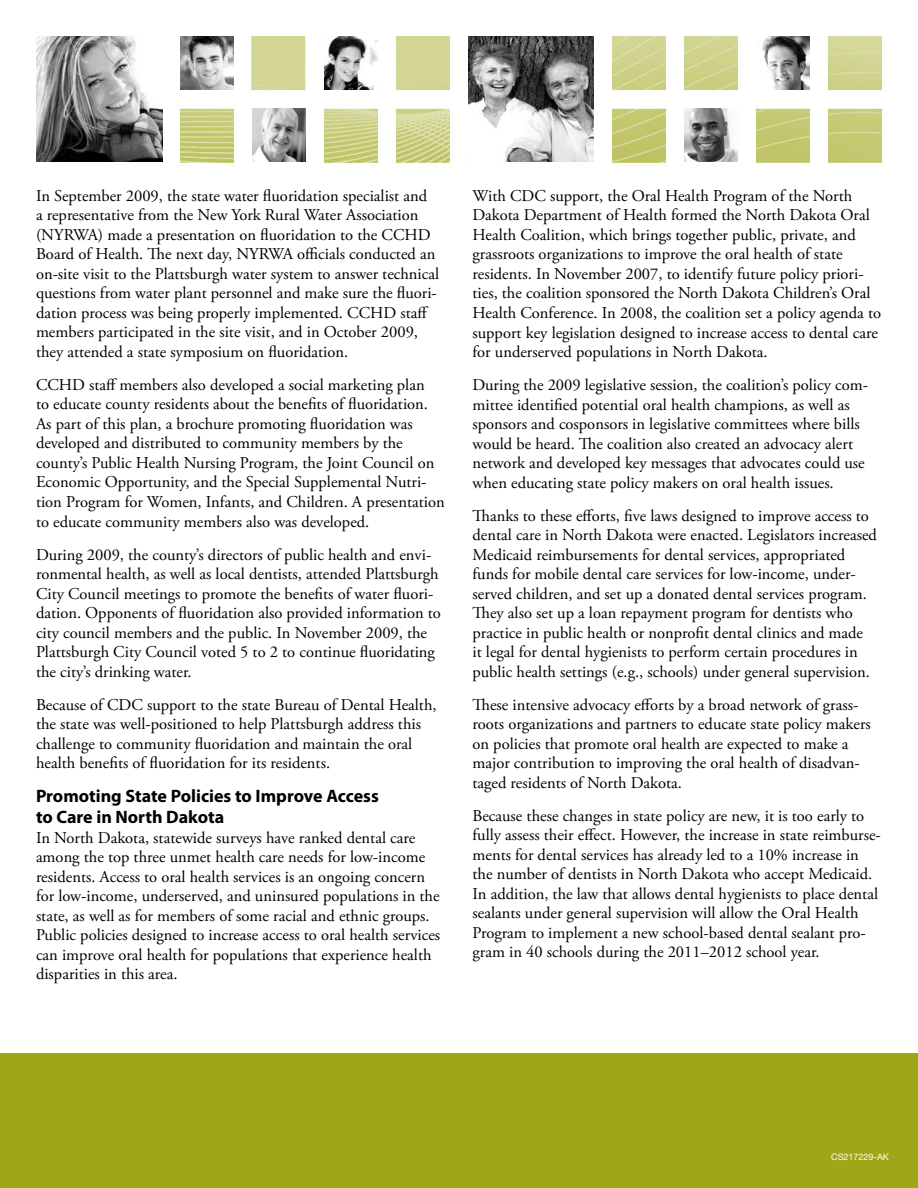
<style>
.page{position:relative;width:918px;height:1188px;background:#fff}
.page>*{position:absolute;margin:0;border:0;box-sizing:border-box;transform-origin:0 0}
.t1{font:700 18px/21px "Myriad Pro";color:#000}
.t2{font:16.5px/19.5px "Adobe Garamond Pro";color:#000}
.t3{font:9px "Helvetica Neue LT Std";color:#fff}
</style>
<div class="page">
<img style="left:179px;top:35px;width:704px;height:132px">
<img style="left:36px;top:36px;width:127px;height:126px">
<img style="left:468px;top:36px;width:126px;height:126px">
<img style="left:252px;top:108px;width:54px;height:54px">
<img style="left:180px;top:36px;width:54px;height:54px">
<img style="left:756px;top:36px;width:54px;height:54px">
<img style="left:684px;top:108px;width:54px;height:54px">
<img style="left:324px;top:36px;width:53px;height:54px">
<div style="left:0;top:1053px;width:918px;height:135px;background:#9fa617"></div>
<p class="t2" style="left:36px;top:187px;width:405px">In September 2009, the state water fluoridation specialist and<br>a representative from the New York Rural Water Association (NYRWA) made a presentation on fluoridation to the CCHD Board of Health. The next day, NYRWA officials conducted an on-site visit to the Plattsburgh water system to answer technical questions from water plant personnel and make sure the fluori&shy;dation process was being properly implemented. CCHD staff members participated in the site visit, and in October 2009, they attended a state symposium on fluoridation.</p>
<p class="t2" style="left:36px;top:376px;width:410px">CCHD staff members also developed a social marketing plan<br>to educate county residents about the benefits of fluoridation.<br>As part of this plan, a brochure promoting fluoridation was developed and distributed to community members by the county’s Public Health Nursing Program, the Joint Council on Economic Opportunity, and the Special Supplemental Nutri&shy;tion Program for Women, Infants, and Children. A presentation to educate community members also was developed.</p>
<p class="t2" style="left:36px;top:545px;width:406px">During 2009, the county’s directors of public health and envi&shy;ronmental health, as well as local dentists, attended Plattsburgh City Council meetings to promote the benefits of water fluori&shy;dation. Opponents of fluoridation also provided information to city council members and the public. In November 2009, the Plattsburgh City Council voted 5 to 2 to continue fluoridating the city’s drinking water.</p>
<p class="t2" style="left:36px;top:695px;width:402px">Because of CDC support to the state Bureau of Dental Health, the state was well-positioned to help Plattsburgh address this challenge to community fluoridation and maintain the oral health benefits of fluoridation for its residents.</p>
<h3 class="t1" style="left:36px;top:785px;width:344px">Promoting State Policies to Improve Access to Care in North Dakota</h3>
<p class="t2" style="left:36px;top:829px;width:406px">In North Dakota, statewide surveys have ranked dental care among the top three unmet health care needs for low-income residents. Access to oral health services is an ongoing concern for low-income, underserved, and uninsured populations in the state, as well as for members of some racial and ethnic groups.<br>Public policies designed to increase access to oral health services can improve oral health for populations that experience health disparities in this area.</p>
<p class="t2" style="left:473px;top:187px;width:410px">With CDC support, the Oral Health Program of the North Dakota Department of Health formed the North Dakota Oral Health Coalition, which brings together public, private, and grassroots organizations to improve the oral health of state residents. In November 2007, to identify future policy priori&shy;ties, the coalition sponsored the North Dakota Children’s Oral Health Conference. In 2008, the coalition set a policy agenda to support key legislation designed to increase access to dental care for underserved populations in North Dakota.</p>
<p class="t2" style="left:473px;top:376px;width:397px">During the 2009 legislative session, the coalition’s policy com&shy;mittee identified potential oral health champions, as well as sponsors and cosponsors in legislative committees where bills would be heard. The coalition also created an advocacy alert network and developed key messages that advocates could use when educating state policy makers on oral health issues.</p>
<p class="t2" style="left:473px;top:506px;width:406px">Thanks to these efforts, five laws designed to improve access to dental care in North Dakota were enacted. Legislators increased Medicaid reimbursements for dental services, appropriated funds for mobile dental care services for low-income, under&shy;served children, and set up a donated dental services program.<br>They also set up a loan repayment program for dentists who practice in public health or nonprofit dental clinics and made<br>it legal for dental hygienists to perform certain procedures in public health settings (e.g., schools) under general supervision.</p>
<p class="t2" style="left:473px;top:695px;width:400px">These intensive advocacy efforts by a broad network of grass&shy;roots organizations and partners to educate state policy makers on policies that promote oral health are expected to make a major contribution to improving the oral health of disadvan&shy;taged residents of North Dakota.</p>
<p class="t2" style="left:473px;top:806px;width:410px">Because these changes in state policy are new, it is too early to fully assess their effect. However, the increase in state reimburse&shy;ments for dental services has already led to a 10% increase in the number of dentists in North Dakota who accept Medicaid.<br>In addition, the law that allows dental hygienists to place dental sealants under general supervision will allow the Oral Health Program to implement a new school-based dental sealant pro&shy;gram in 40 schools during the 2011–2012 school year.</p>
<p class="t3" style="left:831px;top:1152px;width:59px">CS217229-AK</p>
</div>
